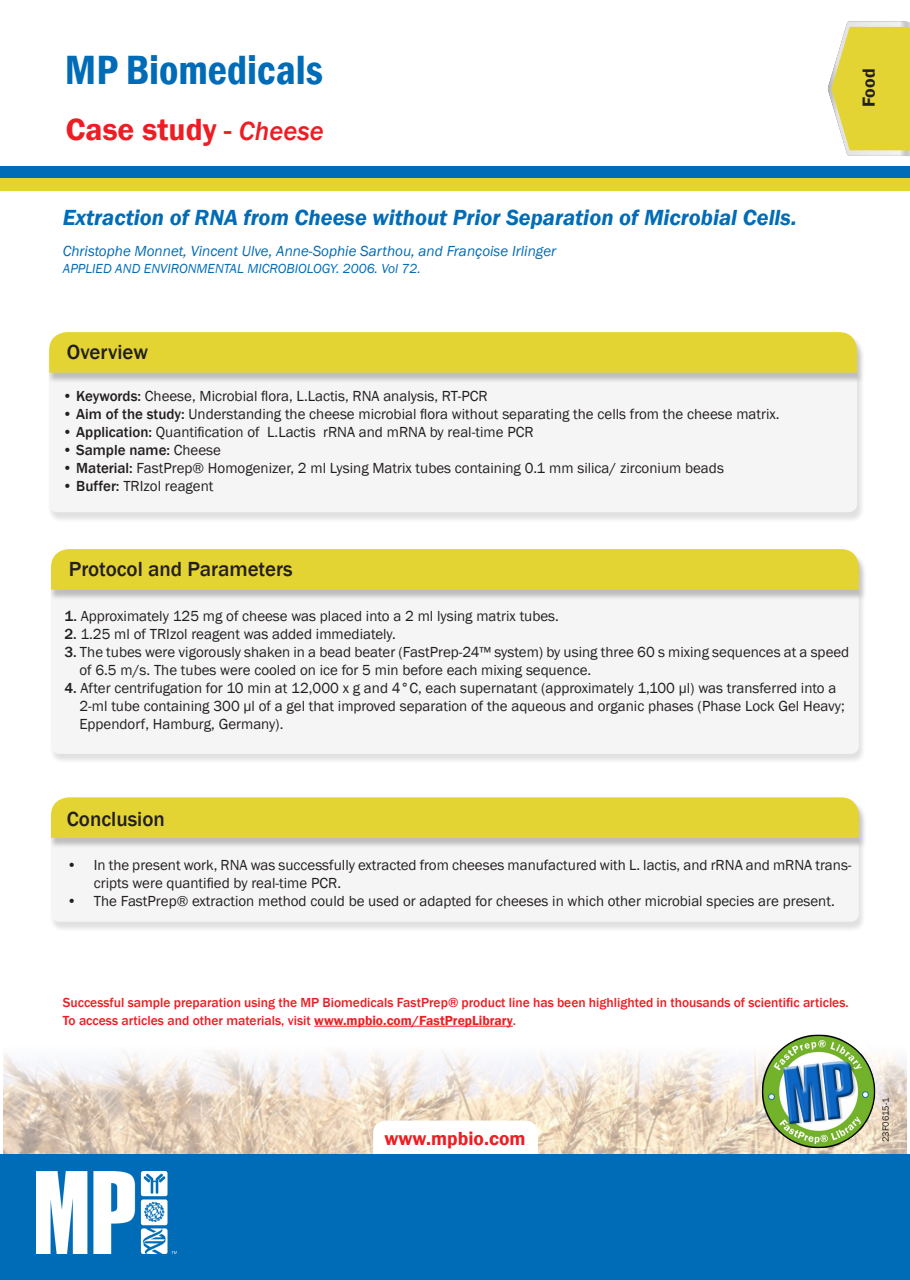
<style>
.page{position:relative;width:910px;height:1280px;background:#fff}
.page>*{position:absolute;margin:0;border:0;box-sizing:border-box;transform-origin:0 0}
.t1{font:600 condensed 42px "Franklin Gothic";color:#006cb7}
.t2{font:600 31.5px "Franklin Gothic";color:#ee1d23}
.t3{font:italic 600 22.5px "Franklin Gothic";color:#006cb7}
.t4{font:500 21px "Franklin Gothic";color:#231f20}
.t5{font:600 19.5px "Franklin Gothic";color:#ee1d23}
.t6{font:600 18px "Franklin Gothic";color:#231f20}
.t7{font:15px/18px "Franklin Gothic";color:#231f20}
.t8{font:italic 15px "Franklin Gothic";color:#006cb7}
.t9{font:500 15px "Franklin Gothic";color:#231f20}
.t10{font:500 13.5px/18px "Franklin Gothic";color:#ee1d23}
.t11{font:italic 13.5px "Franklin Gothic";color:#006cb7}
.t12{font:9.3px "Franklin Gothic";color:#231f20}
.s1{font-weight:500;font-size:30px}
.s2{font-weight:500;font-style:italic;font-size:27px}
.s3{font-weight:500}
.s4{font-weight:400}
.s5{font-weight:600}
</style>
<div class="page">
<img style="left:3px;top:1051px;width:904px;height:103px">
<div style="left:49px;top:839px;width:817px;height:93px;background:#231f20;opacity:.14"></div>
<div style="left:51px;top:848px;width:808px;height:74px;background:#f5f5f6"></div>
<div style="left:49px;top:798px;width:817px;height:50px;background:#231f20;opacity:.26"></div>
<div style="left:51px;top:797px;width:808px;height:41px;background:#e4d433"></div>
<div style="left:47px;top:374px;width:817px;height:149px;background:#231f20;opacity:.14"></div>
<div style="left:49px;top:383px;width:808px;height:129px;background:#f5f5f6"></div>
<div style="left:49px;top:591px;width:817px;height:173px;background:#231f20;opacity:.14"></div>
<div style="left:51px;top:600px;width:808px;height:154px;background:#f5f5f6"></div>
<div style="left:47px;top:333px;width:817px;height:50px;background:#231f20;opacity:.26"></div>
<div style="left:49px;top:332px;width:808px;height:41px;background:#e4d433"></div>
<div style="left:49px;top:550px;width:817px;height:50px;background:#231f20;opacity:.26"></div>
<div style="left:51px;top:549px;width:808px;height:41px;background:#e4d433"></div>
<svg style="left:828px;top:21px;width:82px;height:135px;background:#e6da5e"></svg>
<div style="left:0;top:167px;width:910px;height:12px;background:#006cb7"></div>
<div style="left:0;top:178px;width:910px;height:13px;background:#e4d433"></div>
<img style="left:752px;top:1034px;width:137px;height:120px">
<div style="left:373px;top:1120px;width:165px;height:52px;background:#fff;border-radius:13px"></div>
<div style="left:0;top:1154px;width:910px;height:126px;background:#006cb7"></div>
<img style="left:37px;top:1172px;width:139px;height:82px">
<hr style="left:314px;top:1026px;width:199px;height:1px;background:#ee1d23">
<p class="t1" style="left:65px;top:42px;width:260px">MP Biomedicals</p>
<p class="t2" style="left:66px;top:110px;width:260px">Case study <span class="s1">-</span> <span class="s2">Cheese</span></p>
<p class="t3" style="left:63px;top:203px;width:736px">Extraction of RNA from Cheese without Prior Separation of Microbial Cells.</p>
<p class="t8" style="left:63px;top:242px;width:495px">Christophe Monnet, Vincent Ulve, Anne-Sophie Sarthou, and Françoise Irlinger</p>
<p class="t11" style="left:63px;top:260px;width:360px">APPLIED AND ENVIRONMENTAL MICROBIOLOGY. 2006. Vol 72.</p>
<p class="t6" style="left:858px;top:107px;width:40px;rotate:-90deg">Food</p>
<p class="t4" style="left:67px;top:339px;width:83px">Overview</p>
<p class="t7" style="left:63px;top:387px;width:427px"><span class="s3">• Keywords:</span> Cheese, Microbial flora, L.Lactis, RNA analysis, RT-PCR</p>
<p class="t7" style="left:63px;top:405px;width:719px"><span class="s3">• Aim of the study:</span> Understanding the cheese microbial flora without separating the cells from the cheese matrix.</p>
<p class="t7" style="left:63px;top:423px;width:473px"><span class="s3">• Application:</span> Quantification of L.Lactis rRNA and mRNA by real-time PCR</p>
<p class="t9" style="left:63px;top:440px;width:160px">• Sample name: <span class="s4">Cheese</span></p>
<p class="t7" style="left:63px;top:459px;width:663px"><span class="s3">• Material:</span> FastPrep® Homogenizer, 2 ml Lysing Matrix tubes containing 0.1 mm silica/ zirconium beads</p>
<p class="t7" style="left:63px;top:477px;width:153px"><span class="s3">• Buffer:</span> TRIzol reagent</p>
<p class="t4" style="left:69px;top:556px;width:225px">Protocol and Parameters</p>
<p class="t7" style="left:64px;top:607px;width:496px"><span class="s3">1.</span> Approximately 125 mg of cheese was placed into a 2 ml lysing matrix tubes.</p>
<p class="t7" style="left:64px;top:625px;width:333px"><span class="s3">2.</span> 1.25 ml of TRIzol reagent was added immediately.</p>
<p class="t7" style="left:64px;top:643px;width:786px"><span class="s3">3.</span> The tubes were vigorously shaken in a bead beater (FastPrep-24™ system) by using three 60 s mixing sequences at a speed</p>
<p class="t7" style="left:79px;top:661px;width:513px">of 6.5 m/s. The tubes were cooled on ice for 5 min before each mixing sequence.</p>
<p class="t7" style="left:64px;top:679px;width:773px"><span class="s3">4.</span> After centrifugation for 10 min at 12,000 x g and 4°C, each supernatant (approximately 1,100 µl) was transferred into a</p>
<p class="t7" style="left:79px;top:697px;width:767px">2-ml tube containing 300 µl of a gel that improved separation of the aqueous and organic phases (Phase Lock Gel Heavy;</p>
<p class="t7" style="left:79px;top:715px;width:206px">Eppendorf, Hamburg, Germany).</p>
<p class="t4" style="left:67px;top:806px;width:100px">Conclusion</p>
<p class="t7" style="left:94px;top:856px;width:759px;text-indent:-27px">• In the present work, RNA was successfully extracted from cheeses manufactured with L. lactis, and rRNA and mRNA trans&shy;cripts were quantified by real-time PCR.</p>
<p class="t7" style="left:67px;top:892px;width:769px">• The FastPrep® extraction method could be used or adapted for cheeses in which other microbial species are present.</p>
<p class="t10" style="left:63px;top:994px;width:787px">Successful sample preparation using the MP Biomedicals FastPrep® product line has been highlighted in thousands of scientific articles.<br>To access articles and other materials, visit <span class="s5">www.mpbio.com/FastPrepLibrary</span>.</p>
<p class="t5" style="left:384px;top:1126px;width:143px">www.mpbio.com</p>
<p class="t12" style="left:880px;top:1142px;width:46px;rotate:-90deg">23F0615-1</p>
</div>
